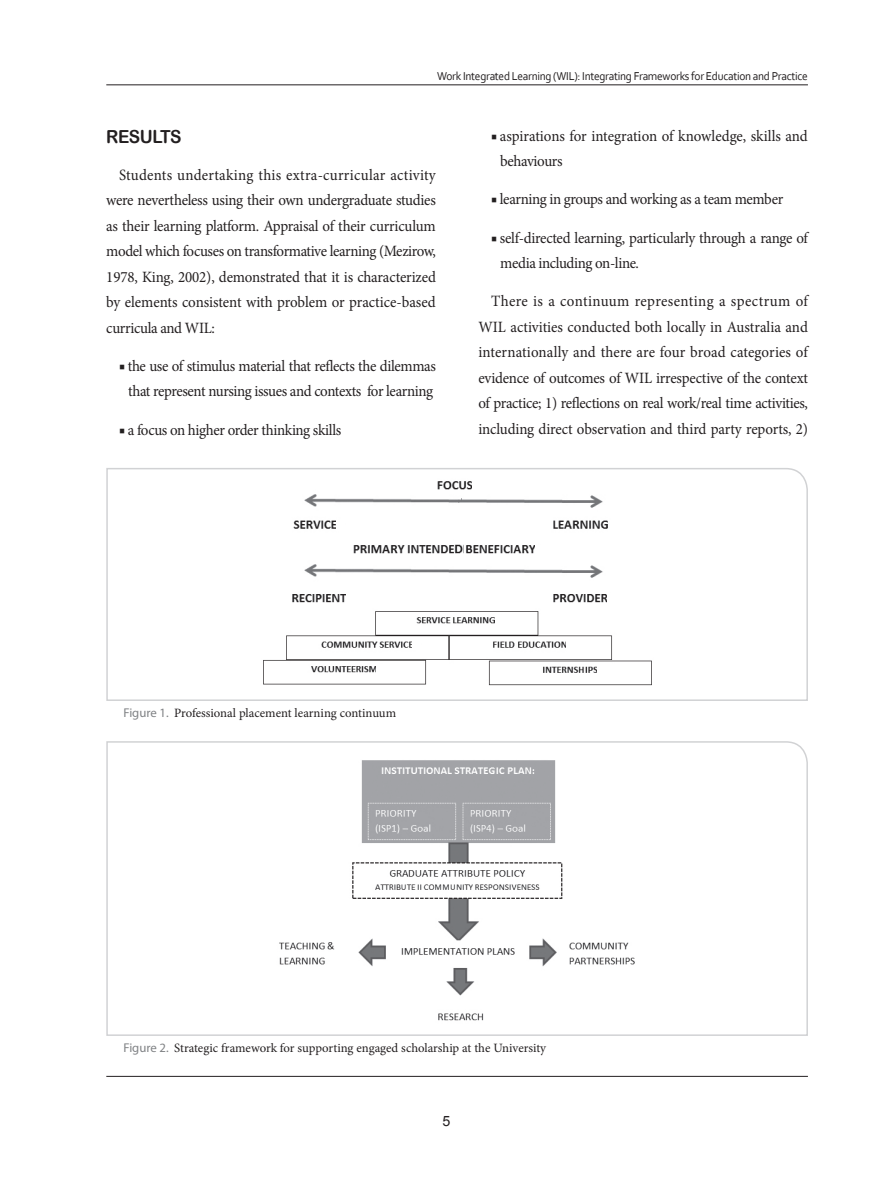
<style>
.page{position:relative;width:893px;height:1191px;background:#fff}
.page>*{position:absolute;margin:0;border:0;box-sizing:border-box;transform-origin:0 0}
.t1{font:18px "Arial Rounded MT Bold";letter-spacing:-.03em;color:#231f20;scale:.95 1}
.t2{font:15.75px/25.5px "Minion Pro";letter-spacing:-.02em;color:#231f20;text-align:justify;scale:.95 1}
.t3{font:14.25px "Arial";color:#231f20}
.t4{font:12.75px "Minion Pro";letter-spacing:-.005em;color:#231f20}
.t5{font:12px "Corbel";letter-spacing:-.025em;color:#231f20;scale:.95 1}
.s1{font-family:"Myriad Pro";color:#808285}
</style>
<div class="page">
<hr style="left:106px;top:85px;width:702px;height:1px;background:#231f20">
<hr style="left:106px;top:1076px;width:702px;height:1px;background:#231f20">
<svg style="left:106px;top:468px;width:702px;height:233px"></svg>
<svg style="left:106px;top:741px;width:702px;height:295px"></svg>
<p class="t5" style="left:437px;top:69px;width:392px">Work Integrated Learning (WIL): Integrating Frameworks for Education and Practice</p>
<p class="t1" style="left:106px;top:126px;width:81px">RESULTS</p>
<p class="t2" style="left:106px;top:162px;width:348px;text-indent:13px">Students undertaking this extra-curricular activity were nevertheless using their own undergraduate studies as their learning platform. Appraisal of their curriculum model which focuses on transformative learning (Mezirow, 1978, King, 2002), demonstrated that it is characterized by elements consistent with problem or practice-based curricula and WIL:</p>
<p class="t2" style="left:119px;top:353px;width:335px;text-align:center">■ the use of stimulus material that reflects the dilemmas that represent nursing issues and contexts for learning</p>
<p class="t2" style="left:119px;top:417px;width:235px">■ a focus on higher order thinking skills</p>
<p class="t2" style="left:500px;top:123px;width:325px;text-indent:-9px">■ aspirations for integration of knowledge, skills and behaviours</p>
<p class="t2" style="left:491px;top:187px;width:309px">■ learning in groups and working as a team member</p>
<p class="t2" style="left:500px;top:225px;width:325px;text-indent:-9px">■ self-directed learning, particularly through a range of media including on-line.</p>
<p class="t2" style="left:478px;top:289px;width:349px;text-indent:13px">There is a continuum representing a spectrum of WIL activities conducted both locally in Australia and internationally and there are four broad categories of evidence of outcomes of WIL irrespective of the context of practice; 1) reflections on real work/real time activities, including direct observation and third party reports, 2)</p>
<p class="t4" style="left:123px;top:704px;width:274px"><span class="s1">Figure 1.</span> Professional placement learning continuum</p>
<p class="t4" style="left:123px;top:1039px;width:424px"><span class="s1">Figure 2.</span> Strategic framework for supporting engaged scholarship at the University</p>
<p class="t3" style="left:442px;top:1111px;width:9px">5</p>
</div>
